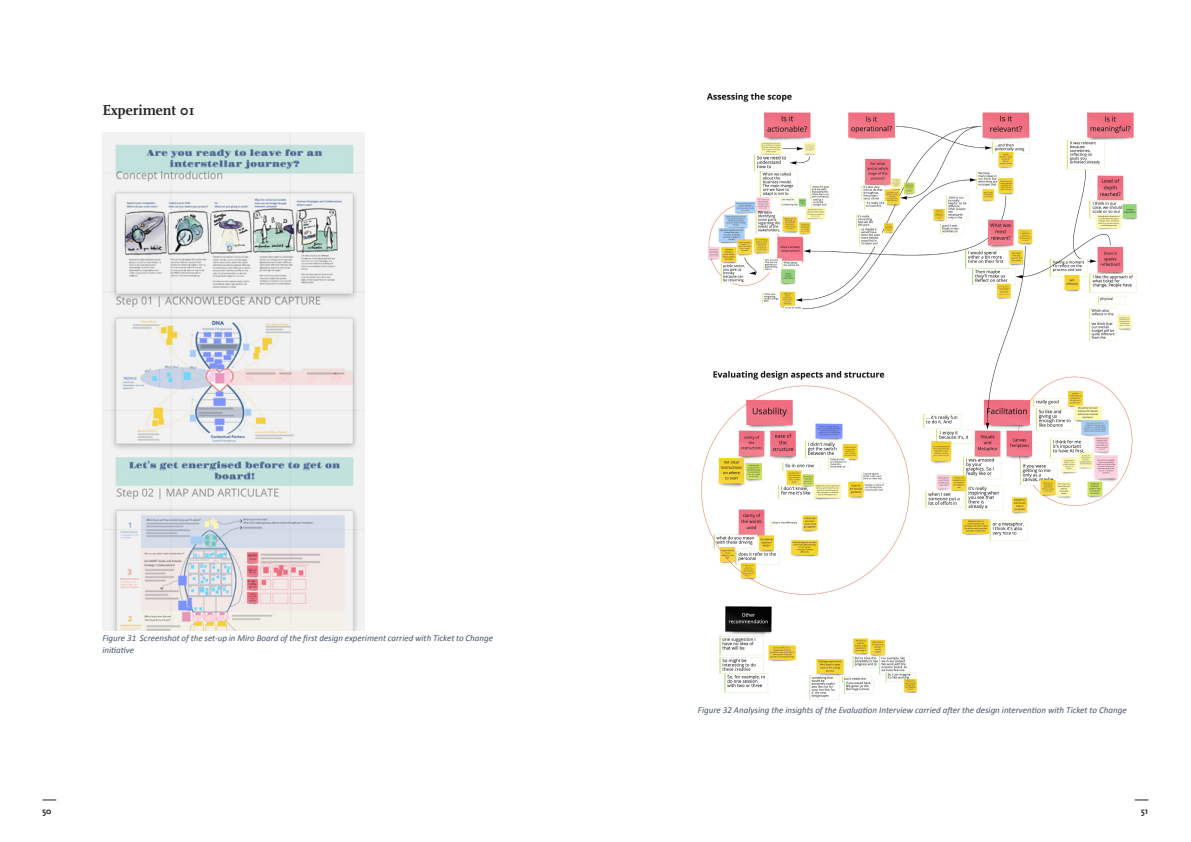
<style>
.page{position:relative;width:1191px;height:842px;background:#fff}
.page>*{position:absolute;margin:0;border:0;box-sizing:border-box;transform-origin:0 0}
.t1{font:700 15px "Scala Pro";color:#231f20}
.t2{font:italic 9px/12px "Calibri";color:#44546a}
.t3{font:700 9px "Scala Sans Pro";color:#231f20}
</style>
<div class="page">
<svg style="left:43px;top:799px;width:13px;height:1px"></svg>
<svg style="left:1134px;top:799px;width:14px;height:1px"></svg>
<img style="left:102px;top:132px;width:262px;height:499px">
<img style="left:701px;top:93px;width:436px;height:607px">
<h1 class="t1" style="left:102px;top:101px;width:94px">Experiment 01</h1>
<p class="t2" style="left:102px;top:632px;width:392px">Figure 31 Screenshot of the set-up in Miro Board of the first design experiment carried with Ticket to Change initiative</p>
<p class="t2" style="left:698px;top:704px;width:430px">Figure 32 Analysing the insights of the Evaluation Interview carried after the design intervention with Ticket to Change</p>
<p class="t3" style="left:43px;top:806px;width:10px">50</p>
<p class="t3" style="left:1141px;top:806px;width:9px">51</p>
</div>
